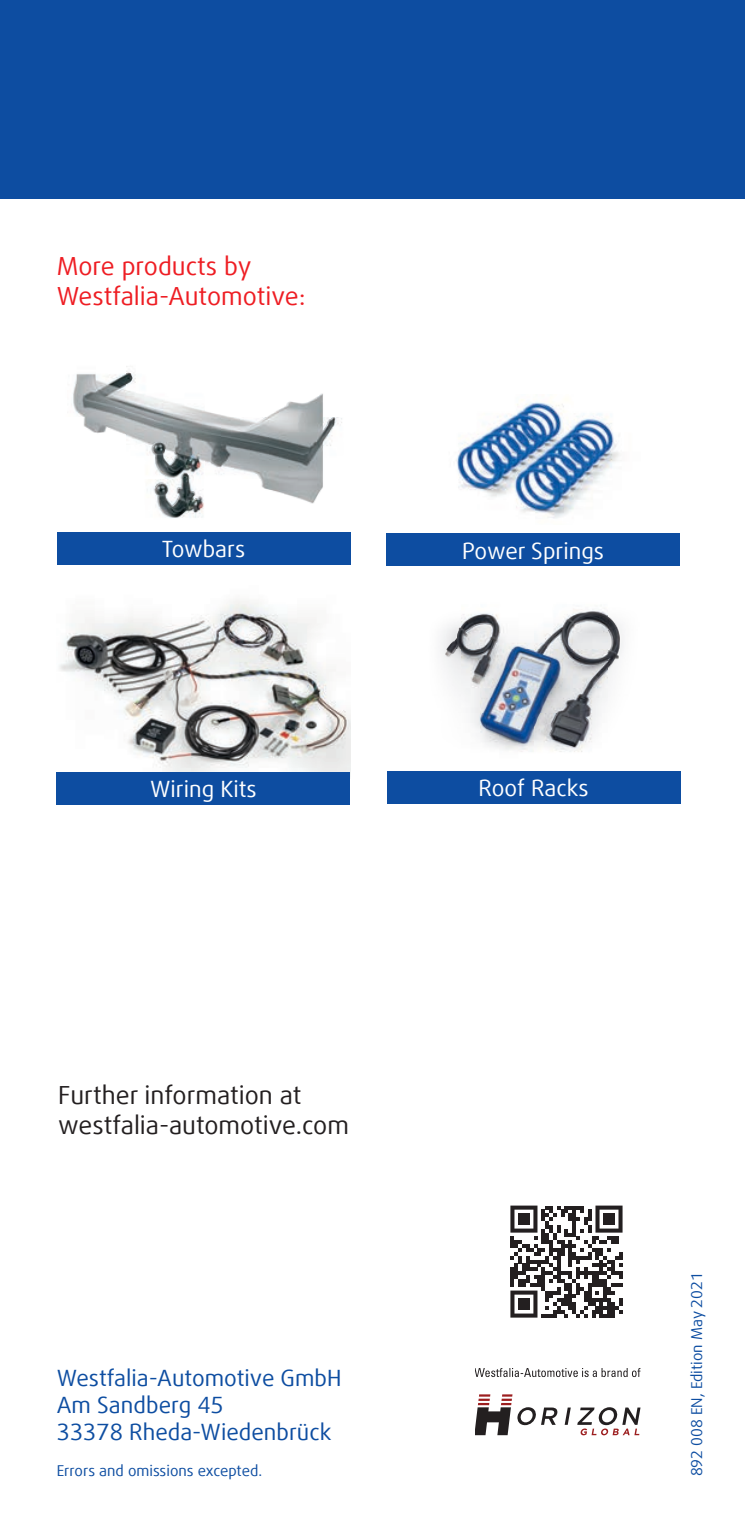
<style>
.page{position:relative;width:745px;height:1531px;background:#fff}
.page>*{position:absolute;margin:0;border:0;box-sizing:border-box;transform-origin:0 0}
.t1{font:25px/30px "Daxline Offc";color:#231f20}
.t2{font:25px/30px "Daxline Offc";color:#ee1d23}
.t3{font:22.5px/27px "Daxline Offc";color:#0d4da1}
.t4{font:22.5px "Daxline Offc";color:#fff}
.t5{font:15px "Daxline Offc";color:#0d4da1}
</style>
<div class="page">
<img style="left:456px;top:399px;width:164px;height:120px">
<svg style="left:510px;top:1205px;width:112px;height:112px"></svg>
<div style="left:518px;top:1213px;width:11px;height:12px;background:#231f20"></div>
<div style="left:602px;top:1213px;width:12px;height:12px;background:#231f20"></div>
<div style="left:518px;top:1298px;width:11px;height:12px;background:#231f20"></div>
<img style="left:73px;top:366px;width:278px;height:175px">
<img style="left:74px;top:373px;width:260px;height:130px">
<img style="left:59px;top:599px;width:291px;height:172px">
<img style="left:441px;top:609px;width:240px;height:169px">
<img style="left:480px;top:612px;width:130px;height:131px">
<svg style="left:475px;top:1394px;width:82px;height:41px"></svg>
<svg style="left:564px;top:1407px;width:6px;height:18px"></svg>
<svg style="left:577px;top:1407px;width:63px;height:28px"></svg>
<svg style="left:475px;top:1368px;width:165px;height:9px"></svg>
<div style="left:0;top:0;width:744px;height:198px;background:#0d4da1"></div>
<div style="left:57px;top:532px;width:293px;height:33px;background:#0d4da1"></div>
<div style="left:57px;top:771px;width:293px;height:33px;background:#0d4da1"></div>
<div style="left:387px;top:771px;width:293px;height:33px;background:#0d4da1"></div>
<div style="left:386px;top:533px;width:293px;height:33px;background:#0d4da1"></div>
<p class="t2" style="left:57px;top:251px;width:250px">More products by<br>Westfalia-Automotive:</p>
<p class="t4" style="left:162px;top:534px;width:85px">Towbars</p>
<p class="t4" style="left:462px;top:536px;width:143px">Power Springs</p>
<p class="t4" style="left:150px;top:774px;width:108px">Wiring Kits</p>
<p class="t4" style="left:478px;top:773px;width:112px">Roof Racks</p>
<p class="t1" style="left:58px;top:1080px;width:292px">Further information at westfalia-automotive.com</p>
<p class="t3" style="left:57px;top:1364px;width:286px">Westfalia-Automotive GmbH<br>Am Sandberg 45<br>33378 Rheda-Wiedenbrück</p>
<p class="t5" style="left:57px;top:1460px;width:207px">Errors and omissions excepted.</p>
<p class="t5" style="left:686px;top:1476px;width:206px;rotate:-90deg">892 008 EN, Edition May 2021</p>
</div>
